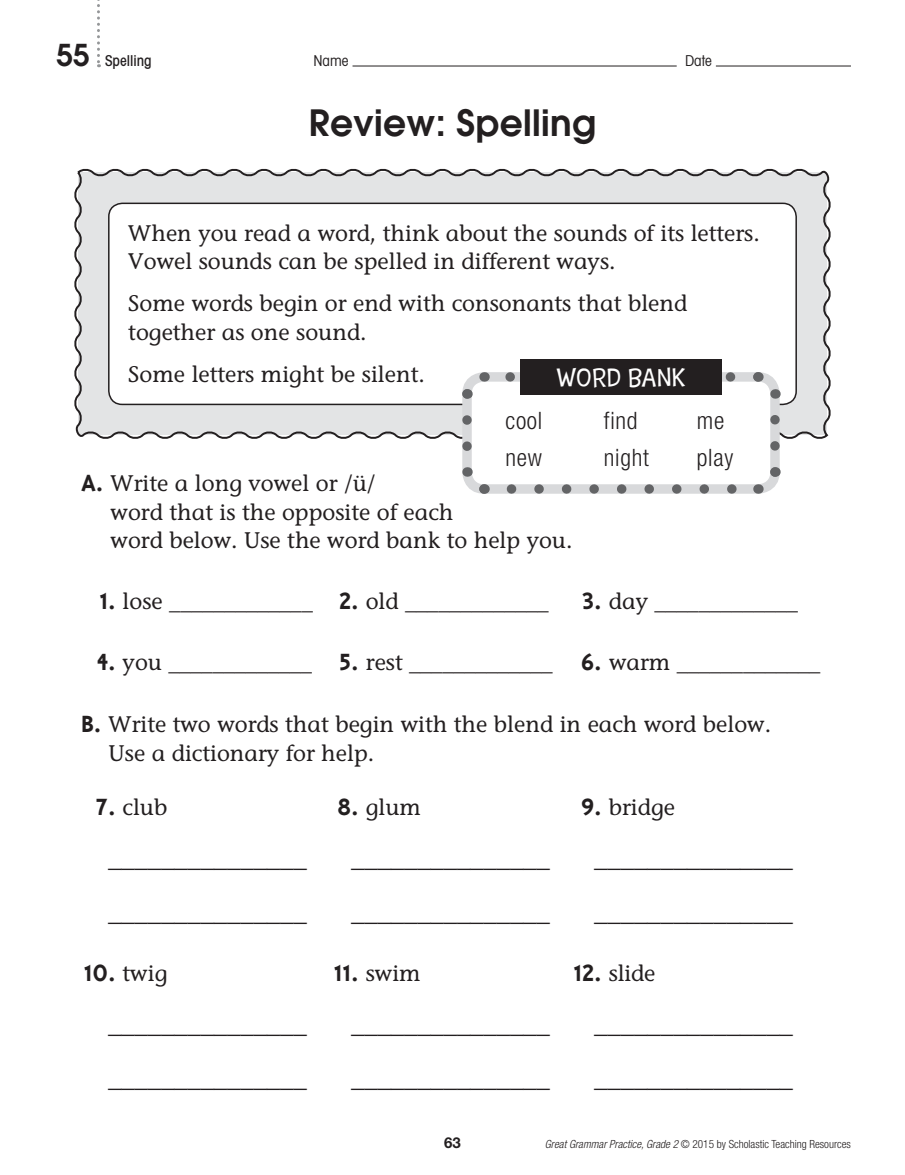
<style>
.page{position:relative;width:905px;height:1175px;background:#fff}
.page>*{position:absolute;margin:0;border:0;box-sizing:border-box;transform-origin:0 0}
.t1{font:600 36px "Avant Garde";letter-spacing:.01em;color:#231f20}
.t2{font:27px "Stone Informal";color:#231f20}
.t3{font:300 27px "Coop";letter-spacing:.045em;color:#fff;scale:.95 1}
.t4{font:300 condensed 24px "Helvetica Neue";letter-spacing:.03em;color:#231f20}
.t5{font:22.5px/28.5px "Stone Informal";color:#231f20}
.t6{font:500 condensed 15px "Avant Garde";color:#231f20}
.t7{font:condensed 15px "Avant Garde";color:#231f20}
.t8{font:700 15px "Helvetica Neue";color:#231f20}
.t9{font:300 condensed 11.25px "Helvetica Neue";color:#231f20}
.s1{font-weight:600;font-stretch:normal;font-size:30px}
.s2{font-family:"Striplex";font-weight:700;font-size:27px}
.s3{font-style:italic}
</style>
<div class="page">
<svg style="left:74px;top:168px;width:757px;height:273px;background:#d8d8d9"></svg>
<div style="left:109px;top:203px;width:687px;height:201px;background:#fff;border-radius:14px"></div>
<div style="left:108px;top:202px;width:688px;height:203px;border:2px solid #231f20;border-radius:14px"></div>
<hr style="left:352px;top:66px;width:324px;height:1px;background:#231f20">
<hr style="left:716px;top:66px;width:135px;height:1px;background:#231f20">
<svg style="left:97px;top:0;width:3px;height:67px"></svg>
<div style="left:467px;top:377px;width:308px;height:112px;background:#fff;border-radius:17px"></div>
<div style="left:462px;top:372px;width:317px;height:122px;border:9px solid #d8d9db;border-radius:17px"></div>
<svg style="left:462px;top:420px;width:10px;height:39px"></svg>
<svg style="left:511px;top:484px;width:233px;height:10px;background:#bbbcbe"></svg>
<svg style="left:770px;top:407px;width:9px;height:39px"></svg>
<svg style="left:497px;top:372px;width:233px;height:9px"></svg>
<svg style="left:462px;top:467px;width:31px;height:27px"></svg>
<svg style="left:757px;top:462px;width:24px;height:32px"></svg>
<svg style="left:748px;top:372px;width:33px;height:27px"></svg>
<svg style="left:457px;top:372px;width:28px;height:31px"></svg>
<div style="left:520px;top:359px;width:201px;height:35px;background:#231f20"></div>
<p class="t6" style="left:56px;top:52px;width:97px"><span class="s1">55</span> Spelling</p>
<p class="t7" style="left:313px;top:52px;width:36px">Name</p>
<p class="t7" style="left:685px;top:52px;width:28px">Date</p>
<h1 class="t1" style="left:309px;top:99px;width:288px">Review: Spelling</h1>
<p class="t5" style="left:128px;top:218px;width:633px">When you read a word, think about the sounds of its letters.<br>Vowel sounds can be spelled in different ways.</p>
<p class="t5" style="left:128px;top:289px;width:560px">Some words begin or end with consonants that blend together as one sound.</p>
<p class="t5" style="left:128px;top:359px;width:298px">Some letters might be silent.</p>
<p class="t3" style="left:556px;top:363px;width:137px">WORD BANK</p>
<p class="t4" style="left:505px;top:406px;width:38px">cool</p>
<p class="t4" style="left:604px;top:406px;width:35px">find</p>
<p class="t4" style="left:697px;top:406px;width:29px">me</p>
<p class="t4" style="left:505px;top:443px;width:38px">new</p>
<p class="t4" style="left:604px;top:443px;width:47px">night</p>
<p class="t4" style="left:697px;top:443px;width:38px">play</p>
<p class="t5" style="left:111px;top:469px;width:463px;text-indent:-30px"><span class="s2">A.</span> Write a long vowel or /ü/<br>word that is the opposite of each<br>word below. Use the word bank to help you.</p>
<p class="t5" style="left:99px;top:587px;width:700px"><span class="s2">1.</span> lose _____________ <span class="s2">2.</span> old _____________ <span class="s2">3.</span> day _____________</p>
<p class="t5" style="left:97px;top:647px;width:725px"><span class="s2">4.</span> you _____________ <span class="s2">5.</span> rest _____________ <span class="s2">6.</span> warm _____________</p>
<p class="t5" style="left:109px;top:710px;width:664px;text-indent:-28px"><span class="s2">B.</span> Write two words that begin with the blend in each word below.<br>Use a dictionary for help.</p>
<p class="t5" style="left:95px;top:792px;width:74px"><span class="s2">7.</span> club</p>
<p class="t5" style="left:337px;top:792px;width:85px"><span class="s2">8.</span> glum</p>
<p class="t5" style="left:581px;top:792px;width:96px"><span class="s2">9.</span> bridge</p>
<p class="t2" style="left:108px;top:839px;width:200px">_______________</p>
<p class="t2" style="left:351px;top:839px;width:200px">_______________</p>
<p class="t2" style="left:594px;top:839px;width:200px">_______________</p>
<p class="t2" style="left:108px;top:893px;width:200px">_______________</p>
<p class="t2" style="left:351px;top:893px;width:200px">_______________</p>
<p class="t2" style="left:594px;top:893px;width:200px">_______________</p>
<p class="t5" style="left:84px;top:958px;width:85px"><span class="s2">10.</span> twig</p>
<p class="t5" style="left:334px;top:958px;width:88px"><span class="s2">11.</span> swim</p>
<p class="t5" style="left:573px;top:958px;width:83px"><span class="s2">12.</span> slide</p>
<p class="t2" style="left:108px;top:1005px;width:200px">_______________</p>
<p class="t2" style="left:351px;top:1005px;width:200px">_______________</p>
<p class="t2" style="left:594px;top:1005px;width:200px">_______________</p>
<p class="t2" style="left:108px;top:1059px;width:200px">_______________</p>
<p class="t2" style="left:351px;top:1059px;width:200px">_______________</p>
<p class="t2" style="left:594px;top:1059px;width:200px">_______________</p>
<p class="t8" style="left:444px;top:1133px;width:18px">63</p>
<p class="t9" style="left:545px;top:1137px;width:307px"><span class="s3">Great Grammar Practice, Grade 2</span> © 2015 by Scholastic Teaching Resources</p>
</div>
